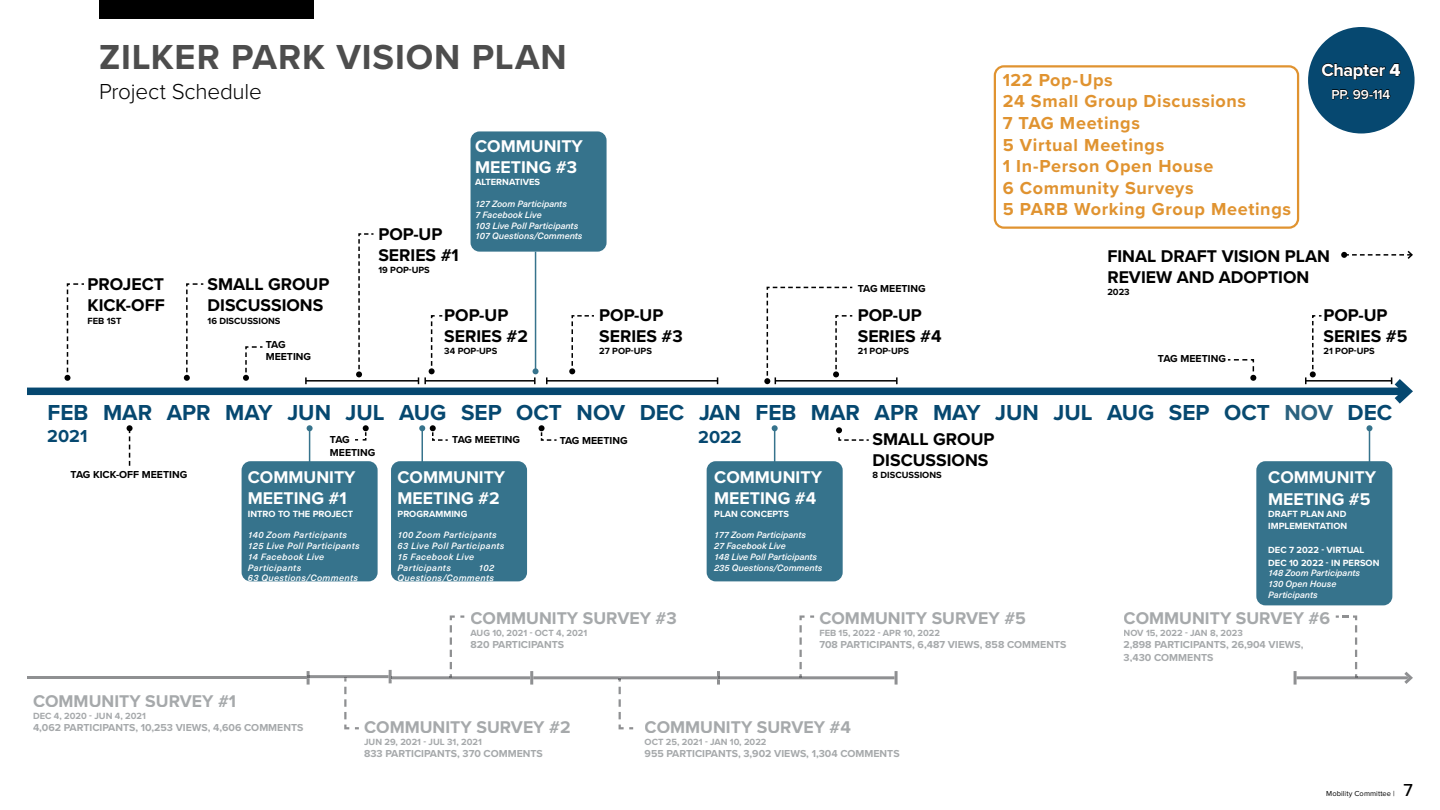
<style>
.page{position:relative;width:1440px;height:810px;background:#fff}
.page>*{position:absolute;margin:0;border:0;box-sizing:border-box;transform-origin:0 0}
.t1{font:700 36px "Proxima Nova";letter-spacing:.025em;color:#4d4d4d}
.t2{font:700 22.5px "Proxima Nova";color:#064870}
.t3{font:300 22.5px "Proxima Nova";letter-spacing:-.01em;color:#000}
.t4{font:700 18px/21.6px "Proxima Nova";letter-spacing:.035em;color:#e09330}
.t5{font:700 18px "Proxima Nova";color:#064870}
.t6{font:700 18px "Proxima Nova";letter-spacing:-.015em;color:#fff}
.t7{font:500 18px "Proxima Nova";color:#000}
.t8{font:700 17.62px/21.1px "Proxima Nova";color:#000}
.t9{font:700 17.62px "Proxima Nova";color:#a6a9ab}
.t10{font:700 17.62px/21.1px "Proxima Nova";color:#fff}
.t11{font:600 13.5px "Proxima Nova";letter-spacing:-.015em;color:#fff}
.t12{font:700 10.5px/12.2px "Proxima Nova";color:#a6a9ab}
.t13{font:700 10.5px/12.6px "Proxima Nova";color:#000}
.t14{font:700 9.3px "Proxima Nova";color:#a6a9ab}
.t15{font:700 9.3px/12.2px "Proxima Nova";color:#fff}
.t16{font:700 9.3px "Proxima Nova";color:#000}
.t17{font:italic 500 9px/10.8px "Neue Haas Unica W1 G";letter-spacing:.005em;color:#fff}
.t18{font:italic 500 9px/10.8px "Neue Haas Unica W1 G";letter-spacing:.035em;color:#fff}
.t19{font:7.5px "Proxima Nova";letter-spacing:.01em;color:#000}
.s1{font-family:"Proxima Nova Extrabld";font-weight:400}
.s2{color:#084a70}
.s3{color:#2b627f}
</style>
<div class="page">
<div style="left:99px;top:0;width:214px;height:19px;background:#000"></div>
<div style="left:242px;top:461px;width:136px;height:120px;background:#36738c;border-radius:9px"></div>
<div style="left:707px;top:461px;width:136px;height:120px;background:#36738c;border-radius:9px"></div>
<div style="left:391px;top:461px;width:136px;height:120px;background:#36738c;border-radius:9px"></div>
<div style="left:471px;top:131px;width:136px;height:121px;background:#36738c;border-radius:9px"></div>
<div style="left:994px;top:65px;width:305px;height:164px;border:2px solid #e09330;border-radius:9px"></div>
<div style="left:1256px;top:461px;width:136px;height:144px;background:#36738c;border-radius:9px"></div>
<svg style="left:1341px;top:250px;width:72px;height:9px"></svg>
<div style="left:27px;top:388px;width:1380px;height:7px;background:#064870"></div>
<svg style="left:64px;top:283px;width:20px;height:98px"></svg>
<svg style="left:356px;top:233px;width:18px;height:144px"></svg>
<svg style="left:569px;top:315px;width:25px;height:59px"></svg>
<svg style="left:184px;top:283px;width:20px;height:98px"></svg>
<svg style="left:243px;top:346px;width:20px;height:35px"></svg>
<svg style="left:355px;top:425px;width:14px;height:16px"></svg>
<svg style="left:1227px;top:359px;width:29px;height:22px"></svg>
<svg style="left:539px;top:425px;width:18px;height:16px"></svg>
<svg style="left:836px;top:427px;width:33px;height:14px"></svg>
<svg style="left:127px;top:425px;width:6px;height:41px"></svg>
<hr style="left:309px;top:428px;width:1px;height:38px;background:#36738c">
<svg style="left:307px;top:425px;width:6px;height:6px"></svg>
<hr style="left:774px;top:428px;width:1px;height:38px;background:#36738c">
<svg style="left:772px;top:425px;width:6px;height:6px"></svg>
<hr style="left:1369px;top:428px;width:1px;height:38px;background:#36738c">
<svg style="left:1366px;top:425px;width:6px;height:6px"></svg>
<hr style="left:535px;top:252px;width:1px;height:119px;background:#36738c">
<hr style="left:422px;top:428px;width:1px;height:38px;background:#36738c">
<svg style="left:419px;top:425px;width:29px;height:17px"></svg>
<hr style="left:547px;top:380px;width:171px;height:2px;background:#000">
<svg style="left:546px;top:377px;width:2px;height:7px"></svg>
<hr style="left:306px;top:380px;width:113px;height:2px;background:#000">
<svg style="left:305px;top:377px;width:2px;height:7px"></svg>
<hr style="left:425px;top:380px;width:110px;height:2px;background:#000">
<svg style="left:418px;top:315px;width:26px;height:69px"></svg>
<svg style="left:533px;top:368px;width:6px;height:16px"></svg>
<hr style="left:775px;top:380px;width:122px;height:2px;background:#000">
<svg style="left:764px;top:286px;width:90px;height:98px"></svg>
<svg style="left:896px;top:377px;width:2px;height:7px"></svg>
<hr style="left:1306px;top:380px;width:86px;height:2px;background:#000">
<svg style="left:1305px;top:315px;width:18px;height:69px"></svg>
<svg style="left:1387px;top:377px;width:26px;height:27px"></svg>
<hr style="left:27px;top:676px;width:280px;height:3px;background:#8f9092">
<svg style="left:307px;top:615px;width:591px;height:114px"></svg>
<svg style="left:1294px;top:615px;width:119px;height:70px"></svg>
<div style="left:1308px;top:27px;width:107px;height:107px;background:#064870;border-radius:50%"></div>
<svg style="left:1321px;top:63px;width:80px;height:17px"></svg>
<svg style="left:1332px;top:89px;width:59px;height:11px"></svg>
<h1 class="t1" style="left:99px;top:30px;width:469px">ZILKER PARK VISION PLAN</h1>
<h2 class="t3" style="left:99px;top:75px;width:164px">Project Schedule</h2>
<h3 class="t8" style="left:88px;top:273px;width:79px">PROJECT<br>KICK-OFF</h3>
<p class="t16" style="left:88px;top:314px;width:36px">FEB 1ST</p>
<h3 class="t8" style="left:208px;top:273px;width:123px">SMALL GROUP<br>DISCUSSIONS</h3>
<p class="t16" style="left:208px;top:314px;width:74px">16 DISCUSSIONS</p>
<p class="t13" style="left:266px;top:338px;width:47px">TAG<br>MEETING</p>
<h3 class="t8" style="left:378px;top:223px;width:82px">POP-UP<br>SERIES #1</h3>
<p class="t16" style="left:378px;top:263px;width:53px">19 POP-UPS</p>
<h3 class="t10" style="left:475px;top:135px;width:109px">COMMUNITY<br>MEETING #3</h3>
<p class="t15" style="left:475px;top:176px;width:66px">ALTERNATIVES</p>
<p class="t17" style="left:475px;top:198px;width:109px">127 Zoom Participants<br>7 Facebook Live<br>103 Live Poll Participants<br>107 Questions/Comments</p>
<h3 class="t8" style="left:444px;top:304px;width:85px">POP-UP<br>SERIES #2</h3>
<p class="t16" style="left:444px;top:344px;width:55px">34 POP-UPS</p>
<h3 class="t8" style="left:599px;top:304px;width:85px">POP-UP<br>SERIES #3</h3>
<p class="t16" style="left:599px;top:344px;width:54px">27 POP-UPS</p>
<p class="t13" style="left:858px;top:282px;width:69px">TAG MEETING</p>
<h3 class="t8" style="left:858px;top:304px;width:85px">POP-UP<br>SERIES #4</h3>
<p class="t16" style="left:858px;top:344px;width:53px">21 POP-UPS</p>
<h3 class="t4" style="left:1003px;top:69px;width:290px">122 Pop-Ups<br>24 Small Group Discussions<br>7 TAG Meetings<br>5 Virtual Meetings<br>1 In-Person Open House<br>6 Community Surveys<br>5 PARB Working Group Meetings</h3>
<h3 class="t6" style="left:1321px;top:56px;width:81px">Chapter <span class="s1">4</span></h3>
<p class="t11" style="left:1332px;top:84px;width:60px">PP. 99-114</p>
<h3 class="t8" style="left:1107px;top:245px;width:224px">FINAL DRAFT VISION PLAN<br>REVIEW AND ADOPTION</h3>
<p class="t16" style="left:1107px;top:285px;width:24px">2023</p>
<p class="t13" style="left:1158px;top:352px;width:69px">TAG MEETING</p>
<h3 class="t8" style="left:1323px;top:304px;width:85px">POP-UP<br>SERIES #5</h3>
<p class="t16" style="left:1323px;top:344px;width:53px">21 POP-UPS</p>
<h2 class="t2" style="left:48px;top:396px;width:1346px">FEB MAR APR MAY JUN JUL AUG SEP OCT NOV DEC JAN FEB MAR APR MAY JUN JUL AUG SEP <span class="s2">OCT</span> <span class="s3">NOV</span> DEC</h2>
<h3 class="t5" style="left:47px;top:422px;width:42px">2021</h3>
<h3 class="t5" style="left:698px;top:424px;width:45px">2022</h3>
<p class="t13" style="left:452px;top:433px;width:69px">TAG MEETING</p>
<p class="t13" style="left:330px;top:433px;width:47px">TAG<br>MEETING</p>
<p class="t13" style="left:560px;top:434px;width:69px">TAG MEETING</p>
<h3 class="t8" style="left:873px;top:428px;width:123px">SMALL GROUP<br>DISCUSSIONS</h3>
<p class="t13" style="left:71px;top:468px;width:118px">TAG KICK-OFF MEETING</p>
<p class="t16" style="left:873px;top:468px;width:71px">8 DISCUSSIONS</p>
<h3 class="t10" style="left:248px;top:466px;width:109px">COMMUNITY<br>MEETING #1</h3>
<p class="t15" style="left:248px;top:507px;width:107px">INTRO TO THE PROJECT</p>
<p class="t18" style="left:248px;top:529px;width:113px">140 Zoom Participants<br>125 Live Poll Participants<br>14 Facebook Live<br>Participants<br>63 Questions/Comments</p>
<h3 class="t10" style="left:398px;top:466px;width:109px">COMMUNITY<br>MEETING #2</h3>
<p class="t15" style="left:398px;top:507px;width:71px">PROGRAMMING</p>
<p class="t18" style="left:398px;top:529px;width:109px">100 Zoom Participants<br>63 Live Poll Participants<br>15 Facebook Live<br>Participants</p>
<h3 class="t10" style="left:714px;top:466px;width:109px">COMMUNITY<br>MEETING #4</h3>
<p class="t15" style="left:714px;top:507px;width:76px">PLAN CONCEPTS</p>
<p class="t17" style="left:714px;top:529px;width:110px">177 Zoom Participants<br>27 Facebook Live<br>148 Live Poll Participants<br>235 Questions/Comments</p>
<p class="t18" style="left:398px;top:561px;width:98px;text-align:right">102<br>Questions/Comments</p>
<h3 class="t9" style="left:471px;top:605px;width:208px">COMMUNITY SURVEY #3</h3>
<p class="t14" style="left:471px;top:626px;width:118px">AUG 10, 2021 - OCT 4, 2021</p>
<p class="t12" style="left:471px;top:638px;width:95px">820 PARTICIPANTS</p>
<h3 class="t9" style="left:819px;top:605px;width:208px">COMMUNITY SURVEY #5</h3>
<p class="t14" style="left:819px;top:626px;width:122px">FEB 15, 2022 - APR 10, 2022</p>
<p class="t12" style="left:819px;top:638px;width:249px">708 PARTICIPANTS, 6,487 VIEWS, 858 COMMENTS</p>
<h3 class="t9" style="left:33px;top:688px;width:205px">COMMUNITY SURVEY #1</h3>
<p class="t14" style="left:33px;top:709px;width:114px">DEC 4, 2020 - JUN 4, 2021</p>
<p class="t12" style="left:33px;top:721px;width:272px">4,062 PARTICIPANTS, 10,253 VIEWS, 4,606 COMMENTS</p>
<h3 class="t9" style="left:364px;top:714px;width:208px">COMMUNITY SURVEY #2</h3>
<p class="t14" style="left:364px;top:735px;width:119px">JUN 29, 2021 - JUL 31, 2021</p>
<p class="t12" style="left:364px;top:747px;width:180px">833 PARTICIPANTS, 370 COMMENTS</p>
<h3 class="t9" style="left:645px;top:714px;width:208px">COMMUNITY SURVEY #4</h3>
<p class="t14" style="left:645px;top:735px;width:123px">OCT 25, 2021 - JAN 10, 2022</p>
<p class="t12" style="left:645px;top:747px;width:257px">955 PARTICIPANTS, 3,902 VIEWS, 1,304 COMMENTS</p>
<h3 class="t10" style="left:1268px;top:467px;width:109px">COMMUNITY<br>MEETING #5</h3>
<p class="t15" style="left:1268px;top:507px;width:81px">DRAFT PLAN AND<br>IMPLEMENTATION</p>
<p class="t15" style="left:1268px;top:544px;width:113px">DEC 7 2022 - VIRTUAL<br>DEC 10 2022 - IN PERSON</p>
<p class="t17" style="left:1268px;top:567px;width:93px">148 Zoom Participants<br>130 Open House<br>Participants</p>
<h3 class="t9" style="left:1124px;top:605px;width:208px">COMMUNITY SURVEY #6</h3>
<p class="t14" style="left:1124px;top:626px;width:121px">NOV 15, 2022 - JAN 8, 2023</p>
<p class="t12" style="left:1124px;top:638px;width:181px">2,898 PARTICIPANTS, 26,904 VIEWS,<br>3,430 COMMENTS</p>
<p class="t19" style="left:1326px;top:788px;width:70px">Mobility Committee |</p>
<h3 class="t7" style="left:1404px;top:777px;width:11px">7</h3>
</div>
